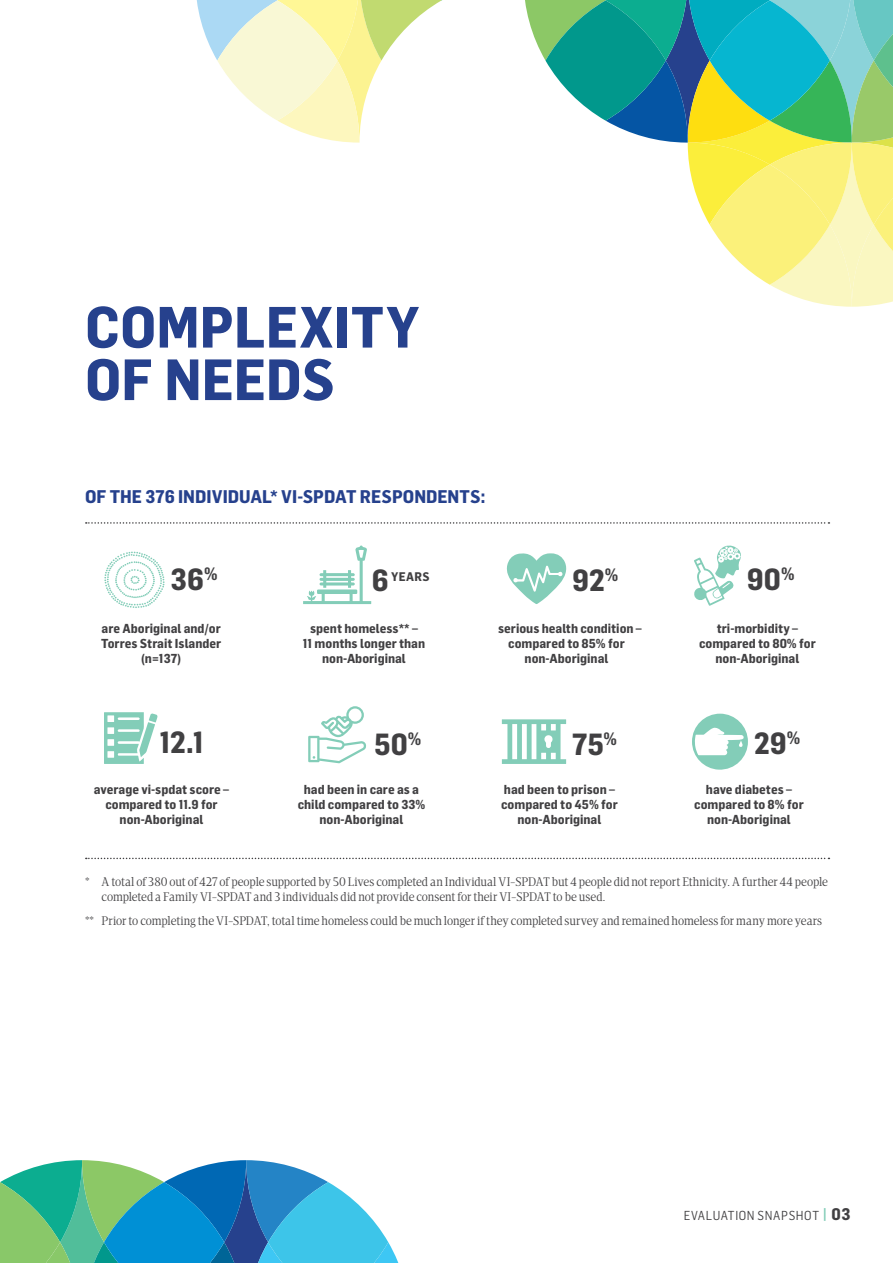
<style>
.page{position:relative;width:893px;height:1263px;background:#fff}
.page>*{position:absolute;margin:0;border:0;box-sizing:border-box;transform-origin:0 0}
.t1{font:700 57px/52.5px "Flama Semicondensed";color:#26418d}
.t2{font:700 30px "Flama Semicondensed";color:#414042}
.t3{font:700 18px "Flama Semicondensed";color:#26418d}
.t4{font:700 12.75px/15px "Flama Semicondensed";color:#414042;text-align:center}
.t5{font:12.75px/15.3px "Apud";letter-spacing:-.005em;color:#414042}
.t6{font:12.75px "Flama Semicondensed";letter-spacing:.045em;color:#414042}
.t7{font:700 12.3px "Flama Semicondensed";letter-spacing:.025em;color:#414042}
.s1{font-weight:700;font-size:16.5px;color:#83cdb8}
.s2{font-weight:700;font-size:16.5px}
</style>
<div class="page">
<svg style="left:0;top:1160px;width:399px;height:103px;background:#52afbc"></svg>
<svg style="left:196px;top:0;width:697px;height:307px"></svg>
<svg style="left:303px;top:545px;width:68px;height:59px"></svg>
<svg style="left:506px;top:553px;width:60px;height:51px"></svg>
<svg style="left:502px;top:719px;width:64px;height:45px"></svg>
<svg style="left:104px;top:712px;width:53px;height:52px"></svg>
<svg style="left:694px;top:545px;width:47px;height:61px"></svg>
<svg style="left:86px;top:522px;width:743px;height:2px"></svg>
<svg style="left:86px;top:858px;width:743px;height:1px"></svg>
<svg style="left:692px;top:714px;width:56px;height:56px"></svg>
<svg style="left:308px;top:706px;width:58px;height:57px"></svg>
<svg style="left:104px;top:552px;width:61px;height:56px"></svg>
<h1 class="t1" style="left:85px;top:299px;width:336px">COMPLEXITY<br>OF NEEDS</h1>
<h3 class="t3" style="left:85px;top:485px;width:402px">OF THE 376 INDIVIDUAL* VI-SPDAT RESPONDENTS:</h3>
<h2 class="t2" style="left:171px;top:559px;width:49px">36<sup>%</sup></h2>
<h2 class="t2" style="left:372px;top:561px;width:19px">6</h2>
<p class="t7" style="left:391px;top:569px;width:40px">YEARS</p>
<h2 class="t2" style="left:572px;top:561px;width:48px">92<sup>%</sup></h2>
<h2 class="t2" style="left:747px;top:560px;width:49px">90<sup>%</sup></h2>
<p class="t4" style="left:101px;top:620px;width:122px">are Aboriginal and/or<br>Torres Strait Islander (n=137)</p>
<p class="t4" style="left:303px;top:620px;width:124px">spent homeless** –<br>11 months longer than non-Aboriginal</p>
<p class="t4" style="left:498px;top:620px;width:145px">serious health condition – compared to 85% for non-Aboriginal</p>
<p class="t4" style="left:699px;top:620px;width:118px">tri-morbidity – compared to 80% for non-Aboriginal</p>
<h2 class="t2" style="left:160px;top:723px;width:46px">12.1</h2>
<h2 class="t2" style="left:374px;top:724px;width:49px">50<sup>%</sup></h2>
<h2 class="t2" style="left:572px;top:724px;width:47px">75<sup>%</sup></h2>
<h2 class="t2" style="left:754px;top:723px;width:48px">29<sup>%</sup></h2>
<p class="t4" style="left:94px;top:782px;width:137px">average vi-spdat score – compared to 11.9 for non-Aboriginal</p>
<p class="t4" style="left:298px;top:782px;width:129px">had been in care as a child compared to 33% non-Aboriginal</p>
<p class="t4" style="left:501px;top:782px;width:118px">had been to prison – compared to 45% for non-Aboriginal</p>
<p class="t4" style="left:694px;top:782px;width:111px">have diabetes – compared to 8% for non-Aboriginal</p>
<p class="t5" style="left:102px;top:874px;width:728px;text-indent:-16px">* A total of 380 out of 427 of people supported by 50 Lives completed an Individual VI-SPDAT but 4 people did not report Ethnicity. A further 44 people completed a Family VI-SPDAT and 3 individuals did not provide consent for their VI-SPDAT to be used.</p>
<p class="t5" style="left:85px;top:913px;width:739px">** Prior to completing the VI-SPDAT, total time homeless could be much longer if they completed survey and remained homeless for many more years</p>
<p class="t6" style="left:684px;top:1208px;width:168px">EVALUATION SNAPSHOT <span class="s1">|</span> <span class="s2">03</span></p>
</div>
